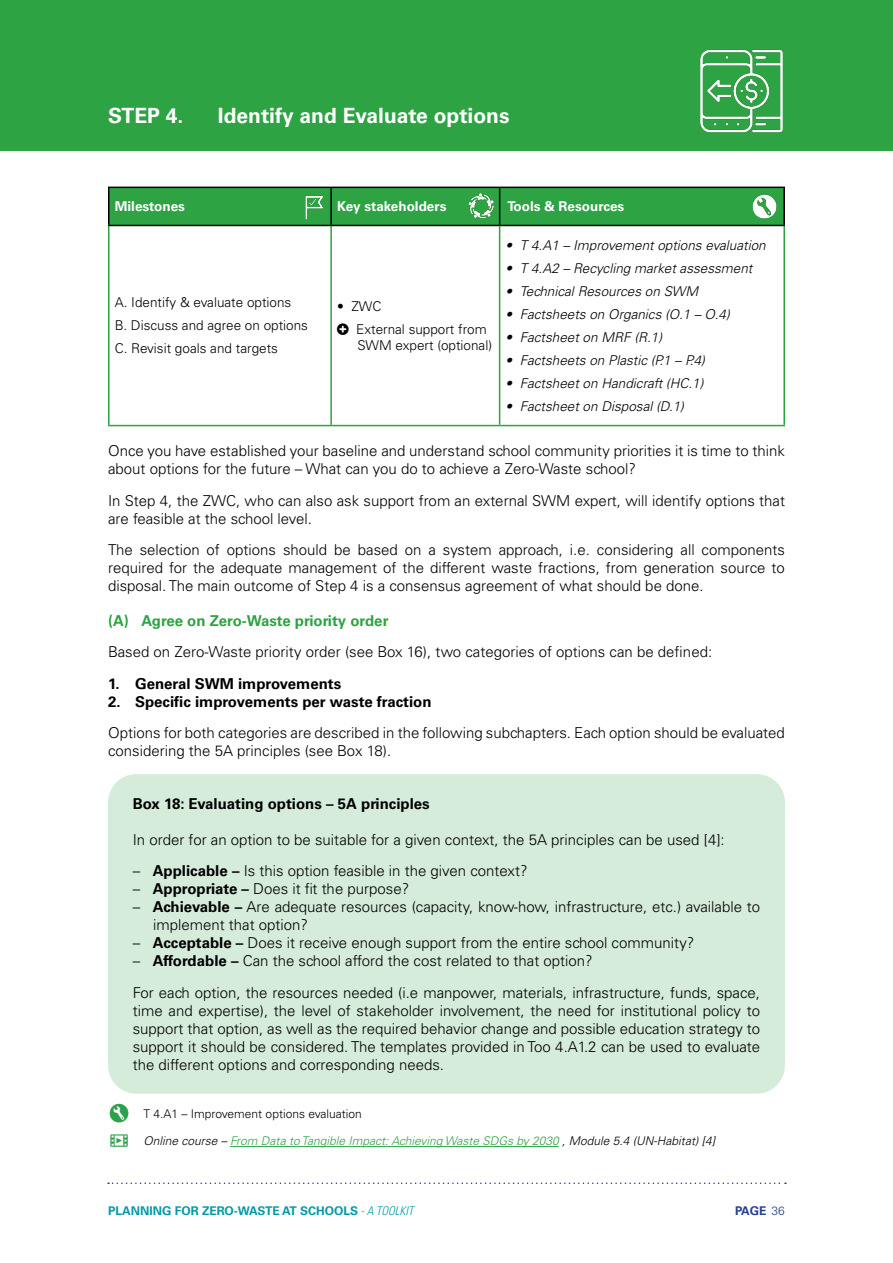
<style>
.page{position:relative;width:893px;height:1263px;background:#fff}
.page>*{position:absolute;margin:0;border:0;box-sizing:border-box;transform-origin:0 0}
.t1{font:700 21px "Univers LT Std";color:#fff}
.t2{font:300 15px/18px "Univers LT Std";color:#000}
.t3{font:700 15px "Univers LT Std";color:#000}
.t4{font:700 15px "Univers LT Std";color:#2da343}
.t5{font:italic 300 13.5px "Univers LT Std";color:#000}
.t6{font:300 13.5px/23px "Univers LT Std";color:#000}
.t7{font:700 13.5px "Univers LT Std";color:#fff}
.t8{font:italic 300 12px "Univers LT Std";color:#2da343}
.t9{font:700 12px "Univers LT Std";color:#0698a7}
.t10{font:300 12px "Univers LT Std";color:#000}
.t11{font:700 12px "Univers LT Std";color:#25408f}
.s1{font-weight:700}
.s2{color:#000}
.s3{font-weight:300;font-style:italic;font-stretch:condensed}
.s4{font-weight:300}
</style>
<div class="page">
<svg style="left:108px;top:1182px;width:678px;height:2px"></svg>
<div style="left:0;top:0;width:893px;height:150px;background:#2da343"></div>
<img style="left:700px;top:49px;width:83px;height:84px">
<div style="left:110px;top:188px;width:673px;height:37px;background:#2da343"></div>
<hr style="left:330px;top:188px;width:2px;height:37px;background:#000">
<hr style="left:499px;top:188px;width:1px;height:37px;background:#000">
<hr style="left:108px;top:226px;width:2px;height:199px;background:#2da343">
<hr style="left:783px;top:226px;width:2px;height:199px;background:#2da343">
<hr style="left:108px;top:425px;width:223px;height:1px;background:#2da343">
<hr style="left:500px;top:425px;width:285px;height:1px;background:#2da343">
<hr style="left:330px;top:226px;width:2px;height:199px;background:#2da343">
<hr style="left:499px;top:226px;width:1px;height:199px;background:#2da343">
<hr style="left:331px;top:425px;width:169px;height:1px;background:#2da343">
<hr style="left:108px;top:187px;width:223px;height:1px;background:#000">
<hr style="left:108px;top:188px;width:2px;height:37px;background:#000">
<hr style="left:331px;top:187px;width:169px;height:1px;background:#000">
<hr style="left:500px;top:187px;width:285px;height:1px;background:#000">
<hr style="left:783px;top:188px;width:2px;height:37px;background:#000">
<hr style="left:108px;top:225px;width:223px;height:1px;background:#000">
<hr style="left:331px;top:225px;width:169px;height:1px;background:#000">
<hr style="left:500px;top:225px;width:285px;height:1px;background:#000">
<img style="left:300px;top:191px;width:30px;height:30px">
<img style="left:466px;top:191px;width:30px;height:30px">
<img style="left:750px;top:191px;width:30px;height:30px">
<div style="left:108px;top:774px;width:677px;height:320px;background:#d5ecda;border-radius:28px"></div>
<img style="left:110px;top:1134px;width:18px;height:13px">
<hr style="left:230px;top:1146px;width:329px;height:1px;background:#2da343">
<img style="left:109px;top:1103px;width:20px;height:20px">
<h1 class="t1" style="left:108px;top:104px;width:77px">STEP 4.</h1>
<h1 class="t1" style="left:218px;top:104px;width:293px">Identify and Evaluate options</h1>
<p class="t7" style="left:115px;top:199px;width:72px">Milestones</p>
<p class="t7" style="left:337px;top:199px;width:111px">Key stakeholders</p>
<p class="t7" style="left:507px;top:199px;width:118px">Tools &amp; Resources</p>
<p class="t6" style="left:115px;top:291px;width:195px">A. Identify &amp; evaluate options<br>B. Discuss and agree on options<br>C. Revisit goals and targets</p>
<p class="t6" style="left:337px;top:295px;width:46px">• ZWC</p>
<p class="t6" style="left:357px;top:321px;width:136px;line-height:16.2px;text-indent:-20px">● External support from<br>SWM expert (optional)</p>
<p class="t5" style="left:506px;top:237px;width:262px">• T 4.A1 – Improvement options evaluation</p>
<p class="t5" style="left:506px;top:260px;width:248px">• T 4.A2 – Recycling market assessment</p>
<p class="t5" style="left:506px;top:283px;width:194px">• Technical Resources on SWM</p>
<p class="t5" style="left:506px;top:306px;width:226px">• Factsheets on Organics (O.1 – O.4)</p>
<p class="t5" style="left:506px;top:329px;width:158px">• Factsheet on MRF (R.1)</p>
<p class="t5" style="left:506px;top:352px;width:201px">• Factsheets on Plastic (P.1 – P.4)</p>
<p class="t5" style="left:506px;top:375px;width:199px">• Factsheet on Handicraft (HC.1)</p>
<p class="t5" style="left:506px;top:398px;width:180px">• Factsheet on Disposal (D.1)</p>
<p class="t2" style="left:108px;top:442px;width:678px">Once you have established your baseline and understand school community priorities it is time to think about options for the future – What can you do to achieve a Zero-Waste school?</p>
<p class="t2" style="left:108px;top:492px;width:678px">In Step 4, the ZWC, who can also ask support from an external SWM expert, will identify options that are feasible at the school level.</p>
<p class="t2" style="left:108px;top:541px;width:678px;text-align:justify">The selection of options should be based on a system approach, i.e. considering all components required for the adequate management of the different waste fractions, from generation source to disposal. The main outcome of Step 4 is a consensus agreement of what should be done.</p>
<p class="t4" style="left:108px;top:611px;width:282px">(A) Agree on Zero-Waste priority order</p>
<p class="t2" style="left:108px;top:643px;width:606px">Based on Zero-Waste priority order (see Box 16), two categories of options can be defined:</p>
<p class="t3" style="left:108px;top:674px;width:235px">1. General SWM improvements</p>
<p class="t3" style="left:108px;top:692px;width:325px">2. Specific improvements per waste fraction</p>
<p class="t2" style="left:108px;top:724px;width:678px">Options for both categories are described in the following subchapters. Each option should be evaluated considering the 5A principles (see Box 18).</p>
<p class="t3" style="left:133px;top:795px;width:298px">Box 18: Evaluating options – 5A principles</p>
<p class="t2" style="left:133px;top:830px;width:593px">In order for an option to be suitable for a given context, the 5A principles can be used [4]:</p>
<p class="t2" style="left:133px;top:862px;width:396px">– <span class="s1">Applicable –</span> Is this option feasible in the given context?</p>
<p class="t2" style="left:133px;top:880px;width:278px">– <span class="s1">Appropriate –</span> Does it fit the purpose?</p>
<p class="t2" style="left:153px;top:898px;width:609px;text-indent:-20px">– <span class="s1">Achievable –</span> Are adequate resources (capacity, know-how, infrastructure, etc.) available to implement that option?</p>
<p class="t2" style="left:133px;top:934px;width:563px">– <span class="s1">Acceptable –</span> Does it receive enough support from the entire school community?</p>
<p class="t2" style="left:133px;top:945px;width:629px;line-height:31.5px">– <span class="s1">Affordable –</span> Can the school afford the cost related to that option?<br>For each option, the resources needed (i.e manpower, materials, infrastructure, funds, space,</p>
<p class="t2" style="left:133px;top:1001px;width:629px;text-align:justify">time and expertise), the level of stakeholder involvement, the need for institutional policy to support that option, as well as the required behavior change and possible education strategy to support it should be considered. The templates provided in Too 4.A1.2 can be used to evaluate the different options and corresponding needs.</p>
<p class="t10" style="left:143px;top:1106px;width:220px">T 4.A1 – Improvement options evaluation</p>
<p class="t8" style="left:143px;top:1134px;width:573px"><span class="s2">Online course –</span> From Data to Tangible Impact: Achieving Waste SDGs by 2030 <span class="s2">, Module 5.4 (UN-Habitat) [4]</span></p>
<p class="t9" style="left:108px;top:1204px;width:307px">PLANNING FOR ZERO-WASTE AT SCHOOLS <span class="s3">- A TOOLKIT</span></p>
<p class="t11" style="left:735px;top:1204px;width:51px">PAGE <span class="s4">36</span></p>
</div>
